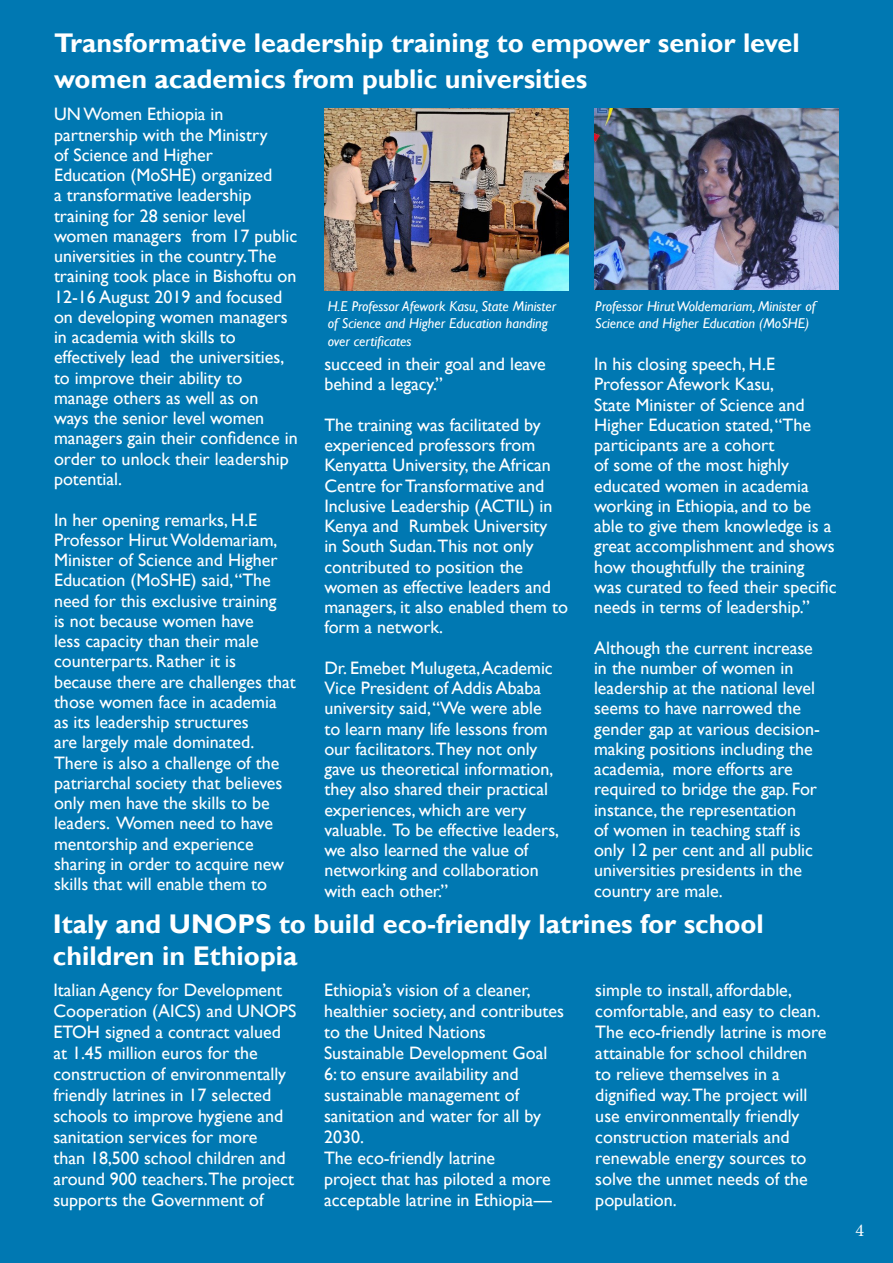
<style>
.page{position:relative;width:893px;height:1263px;background:#0078b2}
.page>*{position:absolute;margin:0;border:0;box-sizing:border-box;transform-origin:0 0}
.t1{font:700 27px/36px "Gill Sans";color:#fff}
.t2{font:18px/20.2px "Gill Sans";color:#fff}
.t3{font:18px "Minion Pro";color:#fff}
.t4{font:italic 14.25px/17.1px "Gill Sans";color:#fff}
</style>
<div class="page">
<img style="left:595px;top:108px;width:244px;height:181px">
<img style="left:324px;top:108px;width:244px;height:182px">
<p class="t1" style="left:54px;top:25px;width:747px">Transformative leadership training to empower senior level women academics from public universities</p>
<p class="t2" style="left:54px;top:105px;width:245px">UN Women Ethiopia in partnership with the Ministry<br>of Science and Higher<br>Education (MoSHE) organized<br>a transformative leadership training for 28 senior level women managers from 17 public universities in the country.The training took place in Bishoftu on<br>12-16 August 2019 and focused on developing women managers in academia with skills to effectively lead the universities, to improve their ability to manage others as well as on<br>ways the senior level women managers gain their confidence in order to unlock their leadership potential.</p>
<p class="t2" style="left:54px;top:510px;width:243px">In her opening remarks, H.E<br>Professor Hirut Woldemariam,<br>Minister of Science and Higher<br>Education (MoSHE) said, “The need for this exclusive training<br>is not because women have<br>less capacity than their male counterparts. Rather it is because there are challenges that those women face in academia as its leadership structures<br>are largely male dominated.<br>There is also a challenge of the patriarchal society that believes only men have the skills to be leaders. Women need to have mentorship and experience sharing in order to acquire new skills that will enable them to</p>
<p class="t4" style="left:328px;top:298px;width:230px">H.E Professor Afework Kasu, State Minister of Science and Higher Education handing over certificates</p>
<p class="t2" style="left:324px;top:354px;width:223px">succeed in their goal and leave behind a legacy.”</p>
<p class="t2" style="left:324px;top:415px;width:245px">The training was facilitated by experienced professors from<br>Kenyatta University, the African<br>Centre for Transformative and<br>Inclusive Leadership (ACTIL) in<br>Kenya and Rumbek University<br>in South Sudan.This not only contributed to position the women as effective leaders and managers, it also enabled them to form a network.</p>
<p class="t2" style="left:324px;top:658px;width:236px">Dr. Emebet Mulugeta, Academic<br>Vice President of Addis Ababa university said, “We were able to learn many life lessons from our facilitators.They not only gave us theoretical information, they also shared their practical experiences, which are very valuable. To be effective leaders, we also learned the value of networking and collaboration with each other.”</p>
<p class="t4" style="left:595px;top:298px;width:222px">Professor Hirut Woldemariam, Minister of<br>Science and Higher Education (MoSHE)</p>
<p class="t2" style="left:594px;top:354px;width:244px">In his closing speech, H.E<br>Professor Afework Kasu,<br>State Minister of Science and<br>Higher Education stated, “The participants are a cohort<br>of some of the most highly educated women in academia working in Ethiopia, and to be able to give them knowledge is a great accomplishment and shows how thoughtfully the training<br>was curated to feed their specific needs in terms of leadership.”</p>
<p class="t2" style="left:594px;top:638px;width:227px">Although the current increase in the number of women in leadership at the national level seems to have narrowed the gender gap at various decision&shy;making positions including the academia, more efforts are required to bridge the gap. For instance, the representation<br>of women in teaching staff is only 12 per cent and all public universities presidents in the country are male.</p>
<p class="t1" style="left:53px;top:908px;width:713px;line-height:32.4px">Italy and UNOPS to build eco-friendly latrines for school children in Ethiopia</p>
<p class="t2" style="left:324px;top:980px;width:242px;line-height:21px">Ethiopia’s vision of a cleaner, healthier society, and contributes to the United Nations<br>Sustainable Development Goal<br>6: to ensure availability and sustainable management of sanitation and water for all by<br>2030.</p>
<p class="t2" style="left:324px;top:1148px;width:229px;line-height:21px">The eco-friendly latrine<br>project that has piloted a more acceptable latrine in Ethiopia—</p>
<p class="t2" style="left:53px;top:980px;width:244px;line-height:21px">Italian Agency for Development<br>Cooperation (AICS) and UNOPS<br>ETOH signed a contract valued at 1.45 million euros for the construction of environmentally friendly latrines in 17 selected schools to improve hygiene and sanitation services for more<br>than 18,500 school children and around 900 teachers.The project supports the Government of</p>
<p class="t2" style="left:595px;top:980px;width:233px;line-height:21px">simple to install, affordable, comfortable, and easy to clean.<br>The eco-friendly latrine is more attainable for school children to relieve themselves in a dignified way.The project will use environmentally friendly construction materials and renewable energy sources to solve the unmet needs of the population.</p>
<p class="t3" style="left:855px;top:1218px;width:10px">4</p>
</div>
